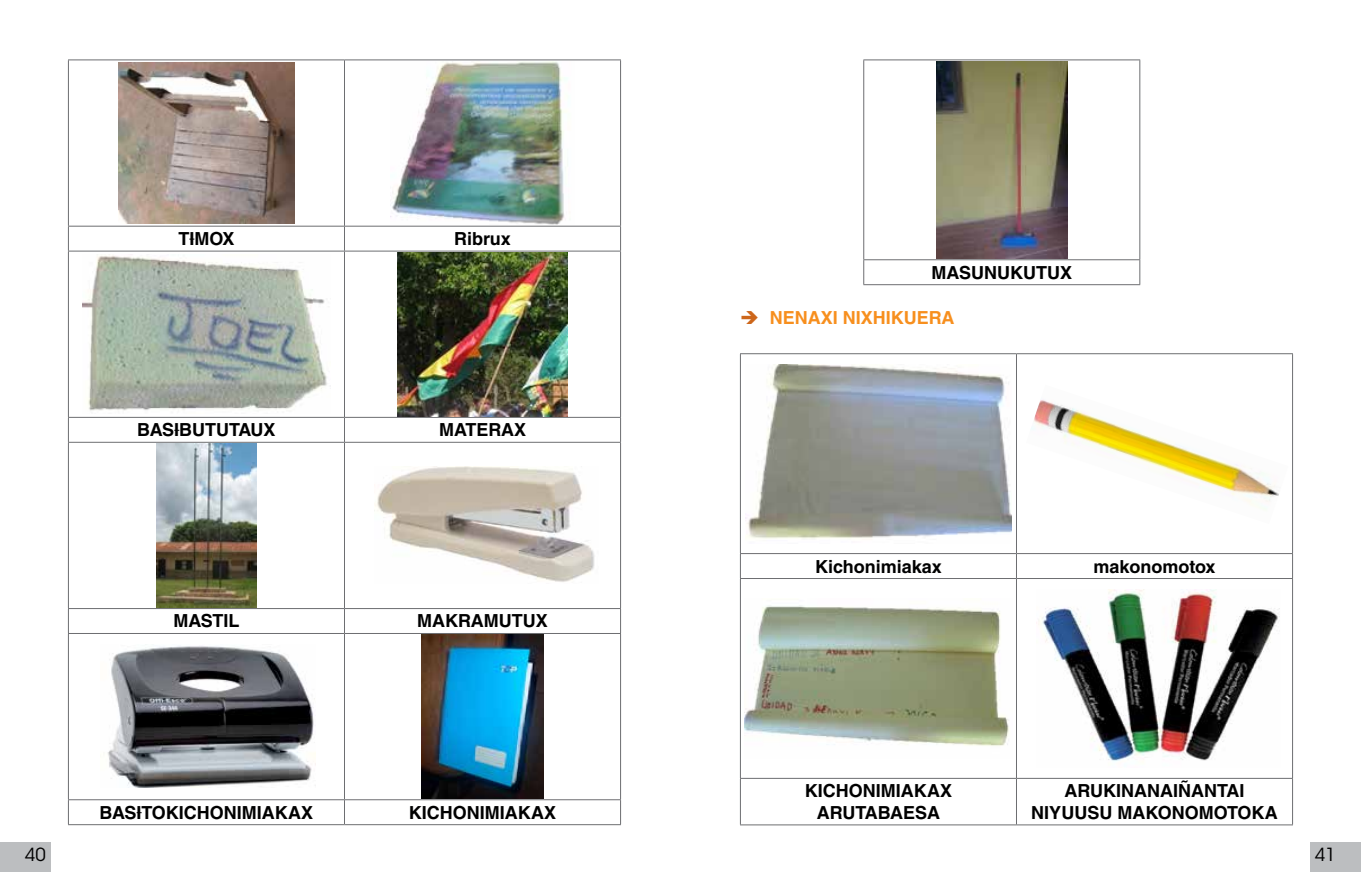
<style>
.page{position:relative;width:1361px;height:893px;background:#fff}
.page>*{position:absolute;margin:0;border:0;box-sizing:border-box;transform-origin:0 0}
.t1{font:700 18px/21.6px "Helvetica LT Std";color:#000;text-align:center}
.t2{font:700 18px "Helvetica LT Std";color:#f78f1e}
.t3{font:18px "ITC Avant Garde Std";color:#000}
.s1{color:#cd661a}
</style>
<div class="page">
<div style="left:0;top:842px;width:51px;height:30px;background:#bcbec0"></div>
<div style="left:1310px;top:842px;width:51px;height:30px;background:#bcbec0"></div>
<hr style="left:68px;top:60px;width:276px;height:1px;background:#6d6e71">
<hr style="left:68px;top:60px;width:1px;height:166px;background:#6d6e71">
<hr style="left:344px;top:60px;width:277px;height:1px;background:#6d6e71">
<hr style="left:344px;top:60px;width:1px;height:166px;background:#6d6e71">
<hr style="left:620px;top:60px;width:1px;height:166px;background:#6d6e71">
<hr style="left:68px;top:226px;width:276px;height:1px;background:#6d6e71">
<svg style="left:68px;top:227px;width:1px;height:24px"></svg>
<hr style="left:344px;top:226px;width:277px;height:1px;background:#6d6e71">
<svg style="left:344px;top:227px;width:1px;height:24px"></svg>
<svg style="left:620px;top:227px;width:1px;height:24px"></svg>
<hr style="left:68px;top:251px;width:276px;height:1px;background:#6d6e71">
<hr style="left:68px;top:251px;width:1px;height:166px;background:#6d6e71">
<hr style="left:344px;top:251px;width:277px;height:1px;background:#6d6e71">
<hr style="left:344px;top:251px;width:1px;height:166px;background:#6d6e71">
<hr style="left:620px;top:251px;width:1px;height:166px;background:#6d6e71">
<hr style="left:68px;top:417px;width:276px;height:1px;background:#6d6e71">
<svg style="left:68px;top:418px;width:1px;height:24px"></svg>
<hr style="left:344px;top:417px;width:277px;height:1px;background:#6d6e71">
<svg style="left:344px;top:418px;width:1px;height:24px"></svg>
<svg style="left:620px;top:418px;width:1px;height:24px"></svg>
<hr style="left:68px;top:442px;width:276px;height:1px;background:#6d6e71">
<hr style="left:68px;top:443px;width:1px;height:165px;background:#6d6e71">
<hr style="left:344px;top:442px;width:277px;height:1px;background:#6d6e71">
<hr style="left:344px;top:443px;width:1px;height:165px;background:#6d6e71">
<hr style="left:620px;top:443px;width:1px;height:165px;background:#6d6e71">
<hr style="left:68px;top:608px;width:276px;height:1px;background:#6d6e71">
<svg style="left:68px;top:609px;width:1px;height:24px"></svg>
<hr style="left:344px;top:608px;width:277px;height:1px;background:#6d6e71">
<svg style="left:344px;top:609px;width:1px;height:24px"></svg>
<svg style="left:620px;top:609px;width:1px;height:24px"></svg>
<hr style="left:68px;top:633px;width:276px;height:1px;background:#6d6e71">
<hr style="left:68px;top:634px;width:1px;height:165px;background:#6d6e71">
<hr style="left:344px;top:633px;width:277px;height:1px;background:#6d6e71">
<hr style="left:344px;top:634px;width:1px;height:165px;background:#6d6e71">
<hr style="left:620px;top:634px;width:1px;height:165px;background:#6d6e71">
<hr style="left:68px;top:799px;width:276px;height:1px;background:#6d6e71">
<svg style="left:68px;top:800px;width:1px;height:24px"></svg>
<hr style="left:344px;top:799px;width:277px;height:1px;background:#6d6e71">
<svg style="left:344px;top:800px;width:1px;height:24px"></svg>
<svg style="left:620px;top:800px;width:1px;height:24px"></svg>
<hr style="left:68px;top:824px;width:276px;height:1px;background:#6d6e71">
<hr style="left:344px;top:824px;width:277px;height:1px;background:#6d6e71">
<img style="left:119px;top:62px;width:175px;height:162px">
<img style="left:390px;top:62px;width:177px;height:162px">
<img style="left:82px;top:255px;width:245px;height:156px">
<img style="left:397px;top:252px;width:171px;height:164px">
<img style="left:156px;top:444px;width:101px;height:163px">
<img style="left:421px;top:635px;width:122px;height:163px">
<hr style="left:863px;top:60px;width:277px;height:1px;background:#6d6e71">
<hr style="left:863px;top:60px;width:1px;height:199px;background:#6d6e71">
<hr style="left:1139px;top:60px;width:1px;height:199px;background:#6d6e71">
<hr style="left:863px;top:259px;width:277px;height:1px;background:#6d6e71">
<svg style="left:863px;top:260px;width:1px;height:24px"></svg>
<svg style="left:1139px;top:260px;width:1px;height:24px"></svg>
<hr style="left:863px;top:284px;width:277px;height:1px;background:#6d6e71">
<img style="left:936px;top:61px;width:131px;height:197px">
<hr style="left:740px;top:353px;width:276px;height:1px;background:#6d6e71">
<hr style="left:740px;top:354px;width:1px;height:199px;background:#6d6e71">
<hr style="left:1016px;top:353px;width:277px;height:1px;background:#6d6e71">
<hr style="left:1016px;top:354px;width:1px;height:199px;background:#6d6e71">
<hr style="left:1292px;top:354px;width:1px;height:199px;background:#6d6e71">
<hr style="left:740px;top:553px;width:276px;height:1px;background:#6d6e71">
<svg style="left:740px;top:554px;width:1px;height:24px"></svg>
<hr style="left:1016px;top:553px;width:277px;height:1px;background:#6d6e71">
<svg style="left:1016px;top:554px;width:1px;height:24px"></svg>
<svg style="left:1292px;top:554px;width:1px;height:24px"></svg>
<hr style="left:740px;top:578px;width:276px;height:1px;background:#6d6e71">
<hr style="left:740px;top:579px;width:1px;height:199px;background:#6d6e71">
<hr style="left:1016px;top:578px;width:277px;height:1px;background:#6d6e71">
<hr style="left:1016px;top:579px;width:1px;height:199px;background:#6d6e71">
<hr style="left:1292px;top:579px;width:1px;height:199px;background:#6d6e71">
<hr style="left:740px;top:778px;width:276px;height:1px;background:#6d6e71">
<hr style="left:740px;top:779px;width:1px;height:45px;background:#6d6e71">
<hr style="left:1016px;top:778px;width:277px;height:1px;background:#6d6e71">
<hr style="left:1016px;top:779px;width:1px;height:45px;background:#6d6e71">
<hr style="left:1292px;top:779px;width:1px;height:45px;background:#6d6e71">
<hr style="left:740px;top:824px;width:276px;height:1px;background:#6d6e71">
<hr style="left:1016px;top:824px;width:277px;height:1px;background:#6d6e71">
<img style="left:745px;top:364px;width:267px;height:175px">
<img style="left:744px;top:605px;width:265px;height:141px">
<img style="left:1031px;top:400px;width:248px;height:110px">
<img style="left:1036px;top:590px;width:244px;height:172px">
<img style="left:107px;top:646px;width:209px;height:141px">
<img style="left:375px;top:467px;width:220px;height:115px">
<p class="t1" style="left:178px;top:228px;width:58px">TIMOX</p>
<p class="t1" style="left:454px;top:228px;width:58px">Ribrux</p>
<p class="t1" style="left:137px;top:419px;width:140px">BASIBUTUTAUX</p>
<p class="t1" style="left:439px;top:419px;width:89px">MATERAX</p>
<p class="t1" style="left:173px;top:610px;width:66px">MASTIL</p>
<p class="t1" style="left:417px;top:610px;width:132px">MAKRAMUTUX</p>
<p class="t1" style="left:100px;top:801px;width:215px">BASITOKICHONIMIAKAX</p>
<p class="t1" style="left:409px;top:801px;width:149px">KICHONIMIAKAX</p>
<p class="t1" style="left:931px;top:261px;width:142px">MASUNUKUTUX</p>
<p class="t2" style="left:740px;top:307px;width:216px"><span class="s1">➔</span> NENAXI NIXHIKUERA</p>
<p class="t1" style="left:815px;top:555px;width:128px">Kichonimiakax</p>
<p class="t1" style="left:1093px;top:555px;width:123px">makonomotox</p>
<p class="t1" style="left:805px;top:780px;width:149px">KICHONIMIAKAX<br>ARUTABAESA</p>
<p class="t1" style="left:1031px;top:780px;width:248px">ARUKINANAIÑANTAI<br>NIYUUSU MAKONOMOTOKA</p>
<p class="t3" style="left:25px;top:844px;width:22px">40</p>
<p class="t3" style="left:1315px;top:844px;width:22px">41</p>
</div>
